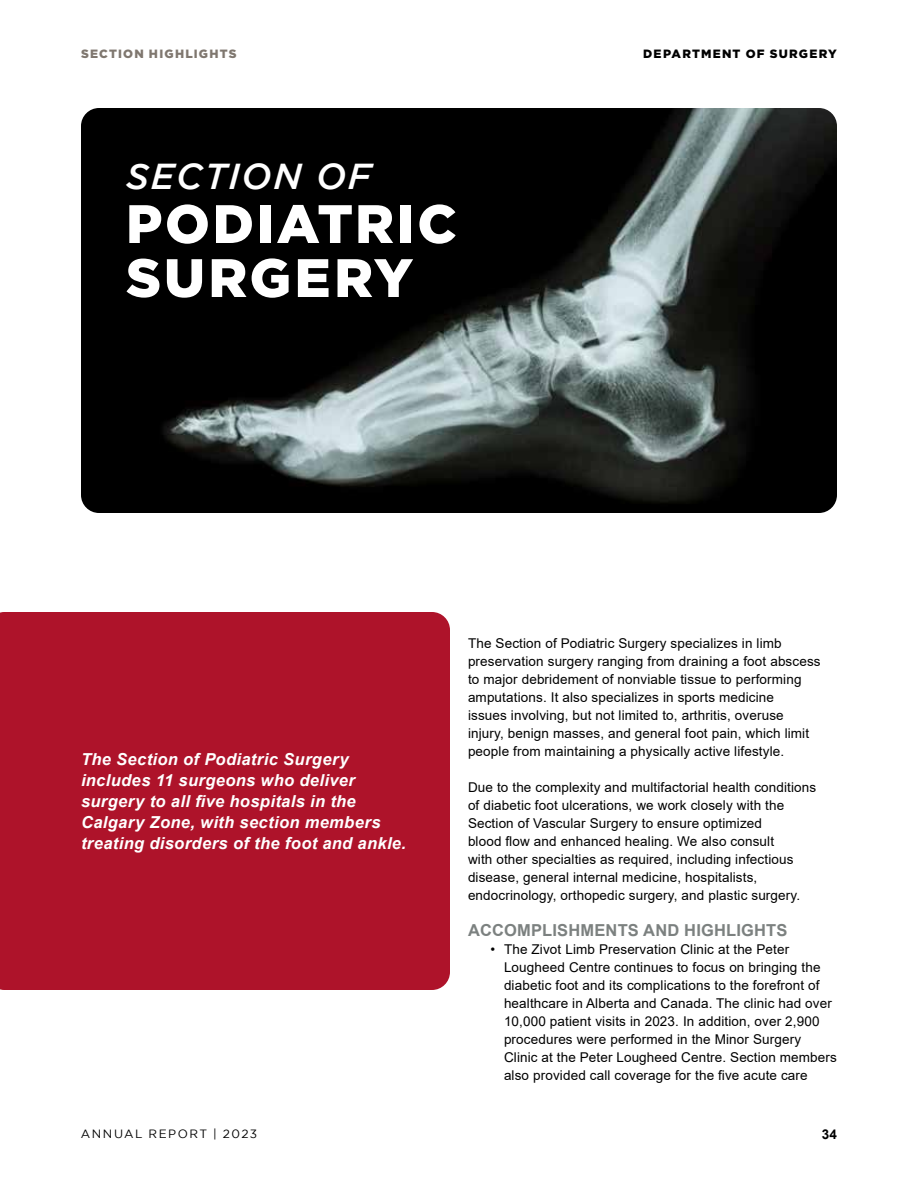
<style>
.page{position:relative;width:918px;height:1188px;background:#fff}
.page>*{position:absolute;margin:0;border:0;box-sizing:border-box;transform-origin:0 0}
.t1{font:900 54px/54px "Gotham";letter-spacing:.05em;color:#fff}
.t2{font:italic 500 36px "Gotham";letter-spacing:.05em;color:#fff}
.t3{font:italic 700 16.5px/21px "Arial";letter-spacing:.02em;color:#fff}
.t4{font:700 16.5px "Arial";letter-spacing:.01em;color:#7c8180}
.t5{font:13.5px/18px "Arial";letter-spacing:.01em;color:#000}
.t6{font:700 13.5px "Arial";color:#000}
.t7{font:900 12px "Gotham";letter-spacing:.1em;color:#000}
.t8{font:12px "Gotham";letter-spacing:.12em;color:#000}
.t9{font:900 12px "Gotham";letter-spacing:.095em;color:#7f776f}
</style>
<div class="page">
<div style="left:0;top:612px;width:450px;height:378px;background:#ae132a"></div>
<img style="left:81px;top:108px;width:756px;height:405px">
<div style="left:123px;top:159px;width:344px;height:151px;background:#000"></div>
<p class="t9" style="left:81px;top:47px;width:157px">SECTION HIGHLIGHTS</p>
<h2 class="t2" style="left:126px;top:156px;width:247px">SECTION OF</h2>
<h1 class="t1" style="left:126px;top:196px;width:332px">PODIATRIC<br>SURGERY</h1>
<p class="t7" style="left:643px;top:47px;width:195px">DEPARTMENT OF SURGERY</p>
<p class="t3" style="left:81px;top:749px;width:327px">The Section of Podiatric Surgery includes 11 surgeons who deliver surgery to all five hospitals in the Calgary Zone, with section members treating disorders of the foot and ankle.</p>
<p class="t5" style="left:468px;top:634px;width:354px">The Section of Podiatric Surgery specializes in limb preservation surgery ranging from draining a foot abscess to major debridement of nonviable tissue to performing amputations. It also specializes in sports medicine<br>issues involving, but not limited to, arthritis, overuse injury, benign masses, and general foot pain, which limit people from maintaining a physically active lifestyle.</p>
<p class="t5" style="left:468px;top:778px;width:350px">Due to the complexity and multifactorial health conditions of diabetic foot ulcerations, we work closely with the Section of Vascular Surgery to ensure optimized<br>blood flow and enhanced healing. We also consult<br>with other specialties as required, including infectious disease, general internal medicine, hospitalists, endocrinology, orthopedic surgery, and plastic surgery.</p>
<p class="t4" style="left:468px;top:919px;width:321px">ACCOMPLISHMENTS AND HIGHLIGHTS</p>
<p class="t5" style="left:504px;top:940px;width:334px;text-indent:-14px">• The Zivot Limb Preservation Clinic at the Peter Lougheed Centre continues to focus on bringing the diabetic foot and its complications to the forefront of healthcare in Alberta and Canada. The clinic had over 10,000 patient visits in 2023. In addition, over 2,900 procedures were performed in the Minor Surgery Clinic at the Peter Lougheed Centre. Section members also provided call coverage for the five acute care</p>
<p class="t8" style="left:81px;top:1127px;width:178px">ANNUAL REPORT | 2023</p>
<p class="t6" style="left:822px;top:1125px;width:17px">34</p>
</div>
